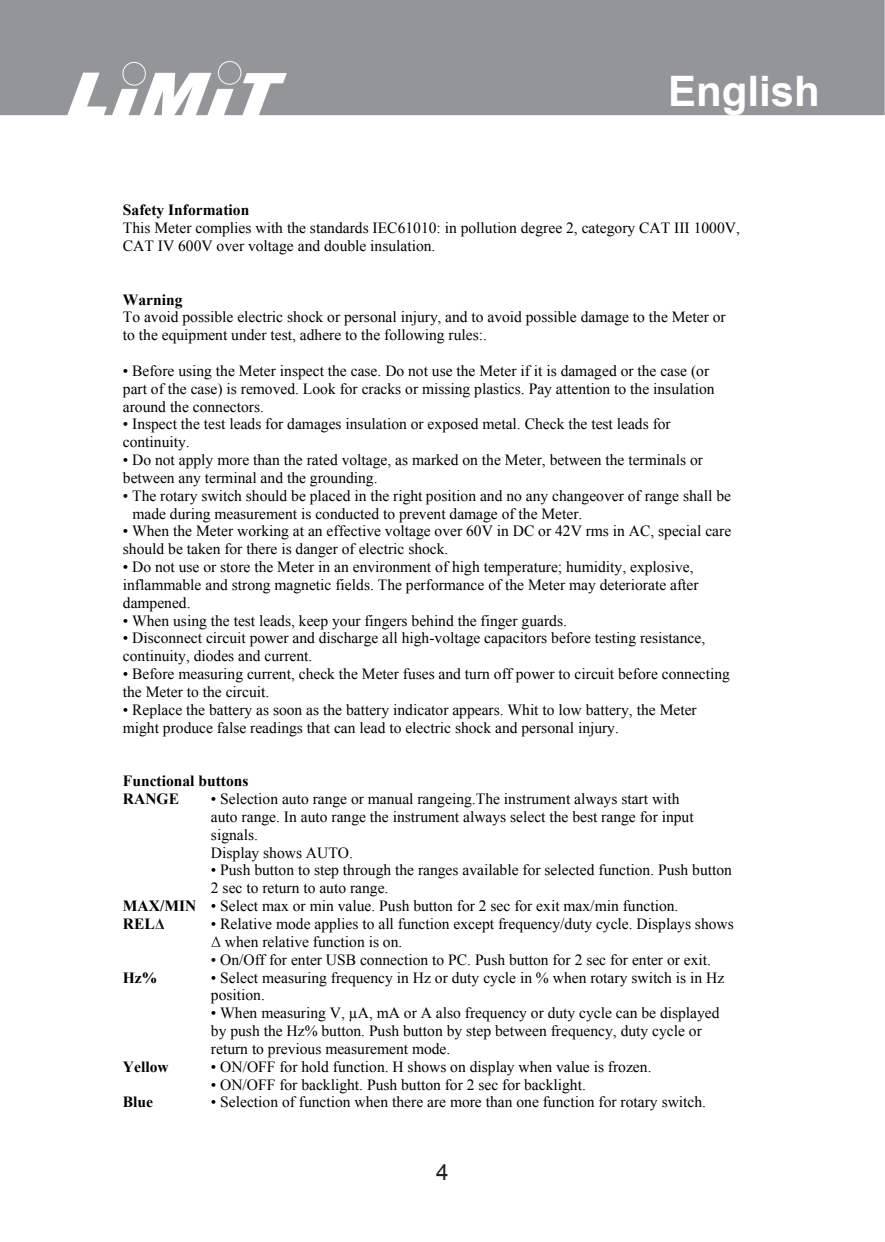
<style>
.page{position:relative;width:885px;height:1242px;background:#fff}
.page>*{position:absolute;margin:0;border:0;box-sizing:border-box;transform-origin:0 0}
.t1{font:700 42px "Arial";color:#fff}
.t2{font:22.5px "Arial";color:#231f20}
.t3{font:15.6px/17.7px "Times New Roman";color:#000}
.t4{font:700 15.6px/17.7px "Times New Roman";color:#000}
.s1{font-weight:700}
</style>
<div class="page">
<div style="left:0;top:0;width:885px;height:115px;background:#939598"></div>
<svg style="left:155px;top:918px;width:9px;height:11px"></svg>
<svg style="left:211px;top:936px;width:10px;height:11px"></svg>
<p class="t1" style="left:668px;top:64px;width:153px">English</p>
<p class="t3" style="left:123px;top:201px;width:618px"><span class="s1">Safety Information<br></span>This Meter complies with the standards IEC61010: in pollution degree 2, category CAT III 1000V,<br>CAT IV 600V over voltage and double insulation.</p>
<p class="t3" style="left:123px;top:290px;width:604px"><span class="s1">Warning<br></span>To avoid possible electric shock or personal injury, and to avoid possible damage to the Meter or to the equipment under test, adhere to the following rules:.</p>
<p class="t3" style="left:123px;top:361px;width:593px">• Before using the Meter inspect the case. Do not use the Meter if it is damaged or the case (or part of the case) is removed. Look for cracks or missing plastics. Pay attention to the insulation around the connectors.</p>
<p class="t3" style="left:123px;top:415px;width:549px">• Inspect the test leads for damages insulation or exposed metal. Check the test leads for continuity.</p>
<p class="t3" style="left:123px;top:451px;width:582px">• Do not apply more than the rated voltage, as marked on the Meter, between the terminals or between any terminal and the grounding.</p>
<p class="t3" style="left:132px;top:486px;width:600px;text-indent:-10px">• The rotary switch should be placed in the right position and no any changeover of range shall be made during measurement is conducted to prevent damage of the Meter.</p>
<p class="t3" style="left:123px;top:522px;width:610px">• When the Meter working at an effective voltage over 60V in DC or 42V rms in AC, special care should be taken for there is danger of electric shock.</p>
<p class="t3" style="left:123px;top:558px;width:577px">• Do not use or store the Meter in an environment of high temperature; humidity, explosive, inflammable and strong magnetic fields. The performance of the Meter may deteriorate after dampened.</p>
<p class="t3" style="left:123px;top:611px;width:445px">• When using the test leads, keep your fingers behind the finger guards.</p>
<p class="t3" style="left:123px;top:629px;width:584px">• Disconnect circuit power and discharge all high-voltage capacitors before testing resistance, continuity, diodes and current.</p>
<p class="t3" style="left:123px;top:665px;width:608px">• Before measuring current, check the Meter fuses and turn off power to circuit before connecting the Meter to the circuit.</p>
<p class="t3" style="left:123px;top:700px;width:575px">• Replace the battery as soon as the battery indicator appears. Whit to low battery, the Meter might produce false readings that can lead to electric shock and personal injury.</p>
<p class="t4" style="left:123px;top:772px;width:127px">Functional buttons<br>RANGE</p>
<p class="t3" style="left:211px;top:789px;width:484px">• Selection auto range or manual rangeing.The instrument always start with auto range. In auto range the instrument always select the best range for input signals.<br>Display shows AUTO.</p>
<p class="t3" style="left:211px;top:861px;width:522px">• Push button to step through the ranges available for selected function. Push button</p>
<p class="t3" style="left:211px;top:879px;width:179px">2 sec to return to auto range.</p>
<p class="t3" style="left:123px;top:897px;width:557px"><span class="s1">MAX/MIN</span> • Select max or min value. Push button for 2 sec for exit max/min function.</p>
<p class="t4" style="left:123px;top:914px;width:34px">REL</p>
<p class="t3" style="left:225px;top:914px;width:510px;text-indent:-14px">• Relative mode applies to all function except frequency/duty cycle. Displays shows when relative function is on.</p>
<p class="t3" style="left:211px;top:950px;width:501px">• On/Off for enter USB connection to PC. Push button for 2 sec for enter or exit.</p>
<p class="t4" style="left:123px;top:968px;width:36px">Hz%</p>
<p class="t3" style="left:211px;top:968px;width:515px">• Select measuring frequency in Hz or duty cycle in % when rotary switch is in Hz position.</p>
<p class="t3" style="left:211px;top:1003px;width:510px">• When measuring V, µA, mA or A also frequency or duty cycle can be displayed by push the Hz% button. Push button by step between frequency, duty cycle or return to previous measurement mode.</p>
<p class="t4" style="left:123px;top:1057px;width:47px">Yellow</p>
<p class="t3" style="left:211px;top:1057px;width:442px">• ON/OFF for hold function. H shows on display when value is frozen.</p>
<p class="t3" style="left:211px;top:1075px;width:376px">• ON/OFF for backlight. Push button for 2 sec for backlight.</p>
<p class="t4" style="left:123px;top:1093px;width:32px">Blue</p>
<p class="t3" style="left:211px;top:1093px;width:496px">• Selection of function when there are more than one function for rotary switch.</p>
<p class="t2" style="left:436px;top:1157px;width:14px">4</p>
</div>
